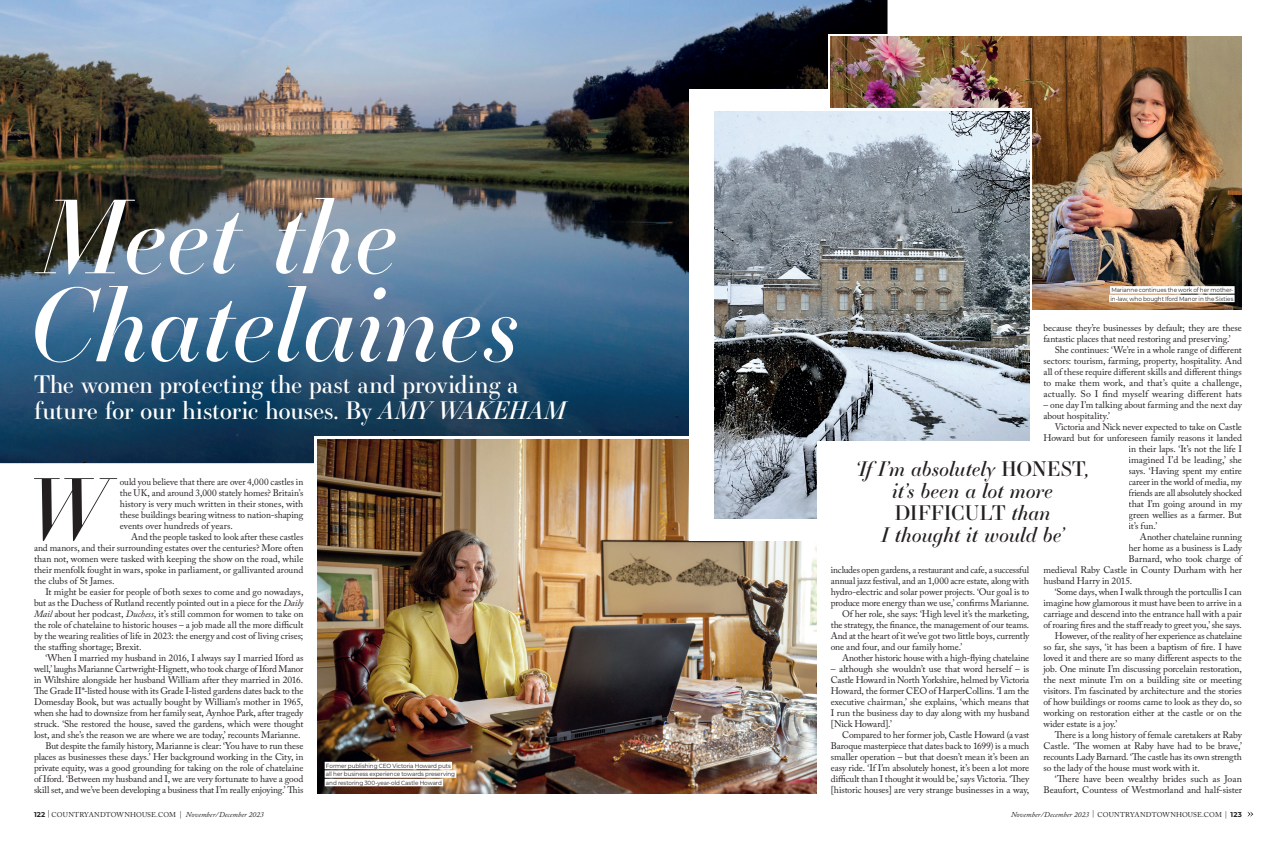
<style>
.page{position:relative;width:1276px;height:845px;background:#fff}
.page>*{position:absolute;margin:0;border:0;box-sizing:border-box;transform-origin:0 0}
.t1{font:italic 100px/88px "Essonnes Headline";color:#fff}
._2019__REG_Body_Copy{font:italic 84.3px "Essonnes Headline";color:#231f20}
._2019__REG_Standfirs{font:24px/26px "Essonnes Display";letter-spacing:-.005em;color:#fff}
.t2{font:italic 20px/22px "Essonnes Display";color:#231f20;text-align:center}
._2019__REG_Body_Copy-2{font:9.5px/11px "Adobe Caslon Pro";letter-spacing:-.01em;color:#231f20;text-align:justify}
.t3{font:7px "Adobe Caslon Pro";letter-spacing:.015em;color:#231f20}
._2019__FEAT_Pull_Quo{font:6px/8.5px "Montserrat";letter-spacing:-.015em;color:#231f20;scale:.95 1}
.s1{font-style:italic}
.s2{font-style:normal}
.s3{font-family:"Montserrat";font-weight:700}
.s4{font-family:"Montserrat";font-weight:300;font-size:8px}
.s5{font-style:italic;font-size:7.5px}
</style>
<div class="page">
<img style="left:0;top:0;width:887px;height:463px">
<svg style="left:828px;top:34px;width:127px;height:55px"></svg>
<div style="left:315px;top:437px;width:431px;height:70px;background:#fff"></div>
<img style="left:317px;top:439px;width:499px;height:354px">
<div style="left:689px;top:89px;width:269px;height:451px;background:#fff"></div>
<img style="left:831px;top:37px;width:411px;height:272px">
<div style="left:816px;top:108px;width:216px;height:234px;background:linear-gradient(to right,#fff,#fff)"></div>
<img style="left:714px;top:111px;width:315px;height:407px">
<div style="left:325px;top:762px;width:127px;height:7px;background:#fff"></div>
<div style="left:325px;top:770px;width:131px;height:8px;background:#fff"></div>
<div style="left:325px;top:779px;width:118px;height:7px;background:#fff"></div>
<div style="left:1110px;top:286px;width:124px;height:8px;background:#fff"></div>
<div style="left:1109px;top:295px;width:125px;height:7px;background:#fff"></div>
<div style="left:816px;top:441px;width:312px;height:121px;background:#fff"></div>
<svg style="left:1247px;top:811px;width:6px;height:5px"></svg>
<p class="t1" style="left:29px;top:188px;width:492px">Meet the<br>Chatelaines</p>
<p class="_2019__REG_Standfirs" style="left:34px;top:370px;width:533px">The women protecting the past and providing a future for our historic houses. By <span class="s1">AMY WAKEHAM</span></p>
<p class="_2019__REG_Body_Copy" style="left:25px;top:448px;width:81px">W</p>
<p class="_2019__REG_Body_Copy-2" style="left:120px;top:476px;width:185px">ould you believe that there are over 4,000 castles in the UK, and around 3,000 stately homes? Britain’s history is very much written in their stones, with these buildings bearing witness to nation-shaping events over hundreds of years.</p>
<p class="_2019__REG_Body_Copy-2" style="left:34px;top:531px;width:271px;text-indent:97px">And the people tasked to look after these castles and manors, and their surrounding estates over the centuries? More often than not, women were tasked with keeping the show on the road, while their menfolk fought in wars, spoke in parliament, or gallivanted around the clubs of St James.</p>
<p class="_2019__REG_Body_Copy-2" style="left:34px;top:586px;width:271px;text-indent:11px">It might be easier for people of both sexes to come and go nowadays, but as the Duchess of Rutland recently pointed out in a piece for the <span class="s1">Daily Mail</span> about her podcast, <span class="s1">Duchess</span>, it’s still common for women to take on the role of chatelaine to historic houses – a job made all the more difficult by the wearing realities of life in 2023: the energy and cost of living crises; the staffing shortage; Brexit.</p>
<p class="_2019__REG_Body_Copy-2" style="left:34px;top:652px;width:271px;text-indent:11px">‘When I married my husband in 2016, I always say I married Iford as well,’ laughs Marianne Cartwright-Hignett, who took charge of Iford Manor in Wiltshire alongside her husband William after they married in 2016.<br>The Grade II*-listed house with its Grade I-listed gardens dates back to the Domesday Book, but was actually bought by William’s mother in 1965, when she had to downsize from her family seat, Aynhoe Park, after tragedy struck. ‘She restored the house, saved the gardens, which were thought lost, and she’s the reason we are where we are today,’ recounts Marianne.</p>
<p class="_2019__REG_Body_Copy-2" style="left:34px;top:740px;width:271px;text-indent:11px">But despite the family history, Marianne is clear: ‘You have to run these places as businesses these days.’ Her background working in the City, in private equity, was a good grounding for taking on the role of chatelaine of Iford. ‘Between my husband and I, we are very fortunate to have a good skill set, and we’ve been developing a business that I’m really enjoying.’ This</p>
<p class="_2019__FEAT_Pull_Quo" style="left:326px;top:761px;width:137px">Former publishing CEO Victoria Howard puts all her business experience towards preserving and restoring 300-year-old Castle Howard</p>
<p class="_2019__FEAT_Pull_Quo" style="left:1110px;top:285px;width:131px">Marianne continues the work of her mother&shy;in-law, who bought Iford Manor in the Sixties</p>
<p class="_2019__REG_Body_Copy-2" style="left:1043px;top:322px;width:200px">because they’re businesses by default; they are these fantastic places that need restoring and preserving.’</p>
<p class="_2019__REG_Body_Copy-2" style="left:1043px;top:344px;width:200px;text-indent:11px">She continues: ‘We’re in a whole range of different sectors: tourism, farming, property, hospitality. And all of these require different skills and different things to make them work, and that’s quite a challenge, actually. So I find myself wearing different hats</p>
<p class="_2019__REG_Body_Copy-2" style="left:1043px;top:399px;width:200px">– one day I’m talking about farming and the next day about hospitality.’</p>
<p class="_2019__REG_Body_Copy-2" style="left:1054px;top:421px;width:189px">Victoria and Nick never expected to take on Castle</p>
<p class="_2019__REG_Body_Copy-2" style="left:1043px;top:432px;width:200px">Howard but for unforeseen family reasons it landed</p>
<p class="_2019__REG_Body_Copy-2" style="left:1128px;top:443px;width:115px">in their laps. ‘It’s not the life I</p>
<p class="_2019__REG_Body_Copy-2" style="left:1128px;top:454px;width:115px">imagined I’d be leading,’ she</p>
<p class="_2019__REG_Body_Copy-2" style="left:1128px;top:465px;width:115px">says. ‘Having spent my entire</p>
<p class="_2019__REG_Body_Copy-2" style="left:1128px;top:476px;width:115px">career in the world of media, my</p>
<p class="_2019__REG_Body_Copy-2" style="left:1128px;top:487px;width:115px">friends are all absolutely shocked</p>
<p class="_2019__REG_Body_Copy-2" style="left:1128px;top:498px;width:115px">that I’m going around in my</p>
<p class="_2019__REG_Body_Copy-2" style="left:1128px;top:509px;width:115px">green wellies as a farmer. But</p>
<p class="_2019__REG_Body_Copy-2" style="left:1128px;top:520px;width:30px">it’s fun.’</p>
<p class="_2019__REG_Body_Copy-2" style="left:1140px;top:531px;width:104px">Another chatelaine running</p>
<p class="_2019__REG_Body_Copy-2" style="left:1128px;top:542px;width:115px">her home as a business is Lady</p>
<p class="_2019__REG_Body_Copy-2" style="left:1128px;top:553px;width:115px">Barnard, who took charge of</p>
<p class="_2019__REG_Body_Copy-2" style="left:1043px;top:564px;width:200px">medieval Raby Castle in County Durham with her</p>
<p class="_2019__REG_Body_Copy-2" style="left:1043px;top:575px;width:90px">husband Harry in 2015.</p>
<p class="_2019__REG_Body_Copy-2" style="left:1043px;top:586px;width:200px;text-indent:11px">‘Some days, when I walk through the portcullis I can imagine how glamorous it must have been to arrive in a carriage and descend into the entrance hall with a pair of roaring fires and the staff ready to greet you,’ she says.</p>
<p class="_2019__REG_Body_Copy-2" style="left:1043px;top:630px;width:200px;text-indent:11px">However, of the reality of her experience as chatelaine so far, she says, ‘it has been a baptism of fire. I have loved it and there are so many different aspects to the job. One minute I’m discussing porcelain restoration, the next minute I’m on a building site or meeting visitors. I’m fascinated by architecture and the stories of how buildings or rooms came to look as they do, so working on restoration either at the castle or on the wider estate is a joy.’</p>
<p class="_2019__REG_Body_Copy-2" style="left:1043px;top:729px;width:200px;text-indent:11px">There is a long history of female caretakers at Raby Castle. ‘The women at Raby have had to be brave,’ recounts Lady Barnard. ‘The castle has its own strength so the lady of the house must work with it.</p>
<p class="_2019__REG_Body_Copy-2" style="left:1043px;top:773px;width:200px;text-align:right">‘There have been wealthy brides such as Joan<br>Beaufort, Countess of Westmorland and half-sister</p>
<p class="t2" style="left:856px;top:457px;width:234px">‘If I’m absolutely <span class="s2">HONEST</span>, it’s been a lot more<br><span class="s2">DIFFICULT</span> than<br>I thought it would be’</p>
<p class="_2019__REG_Body_Copy-2" style="left:831px;top:564px;width:200px">includes open gardens, a restaurant and cafe, a successful annual jazz festival, and an 1,000 acre estate, along with hydro-electric and solar power projects. ‘Our goal is to produce more energy than we use,’ confirms Marianne.</p>
<p class="_2019__REG_Body_Copy-2" style="left:831px;top:608px;width:200px;text-indent:11px">Of her role, she says: ‘High level it’s the marketing, the strategy, the finance, the management of our teams.<br>And at the heart of it we’ve got two little boys, currently one and four, and our family home.’</p>
<p class="_2019__REG_Body_Copy-2" style="left:842px;top:652px;width:189px">Another historic house with a high-flying chatelaine</p>
<p class="_2019__REG_Body_Copy-2" style="left:831px;top:663px;width:200px">– although she wouldn’t use that word herself – is Castle Howard in North Yorkshire, helmed by Victoria Howard, the former CEO of HarperCollins. ‘I am the executive chairman,’ she explains, ‘which means that I run the business day to day along with my husband [Nick Howard].’</p>
<p class="_2019__REG_Body_Copy-2" style="left:831px;top:729px;width:200px;text-indent:11px">Compared to her former job, Castle Howard (a vast Baroque masterpiece that dates back to 1699) is a much smaller operation – but that doesn’t mean it’s been an easy ride. ‘If I’m absolutely honest, it’s been a lot more difficult than I thought it would be,’ says Victoria. ‘They [historic houses] are very strange businesses in a way,</p>
<p class="t3" style="left:34px;top:810px;width:231px"><span class="s3">122</span> <span class="s4">|</span> COUNTRYANDTOWNHOUSE.COM <span class="s4">|</span> <span class="s5">November/December 2023</span></p>
<p class="t3" style="left:1011px;top:810px;width:232px"><span class="s5">November/December 2023</span> <span class="s4">|</span> COUNTRYANDTOWNHOUSE.COM <span class="s4">|</span> <span class="s3">123</span></p>
</div>
